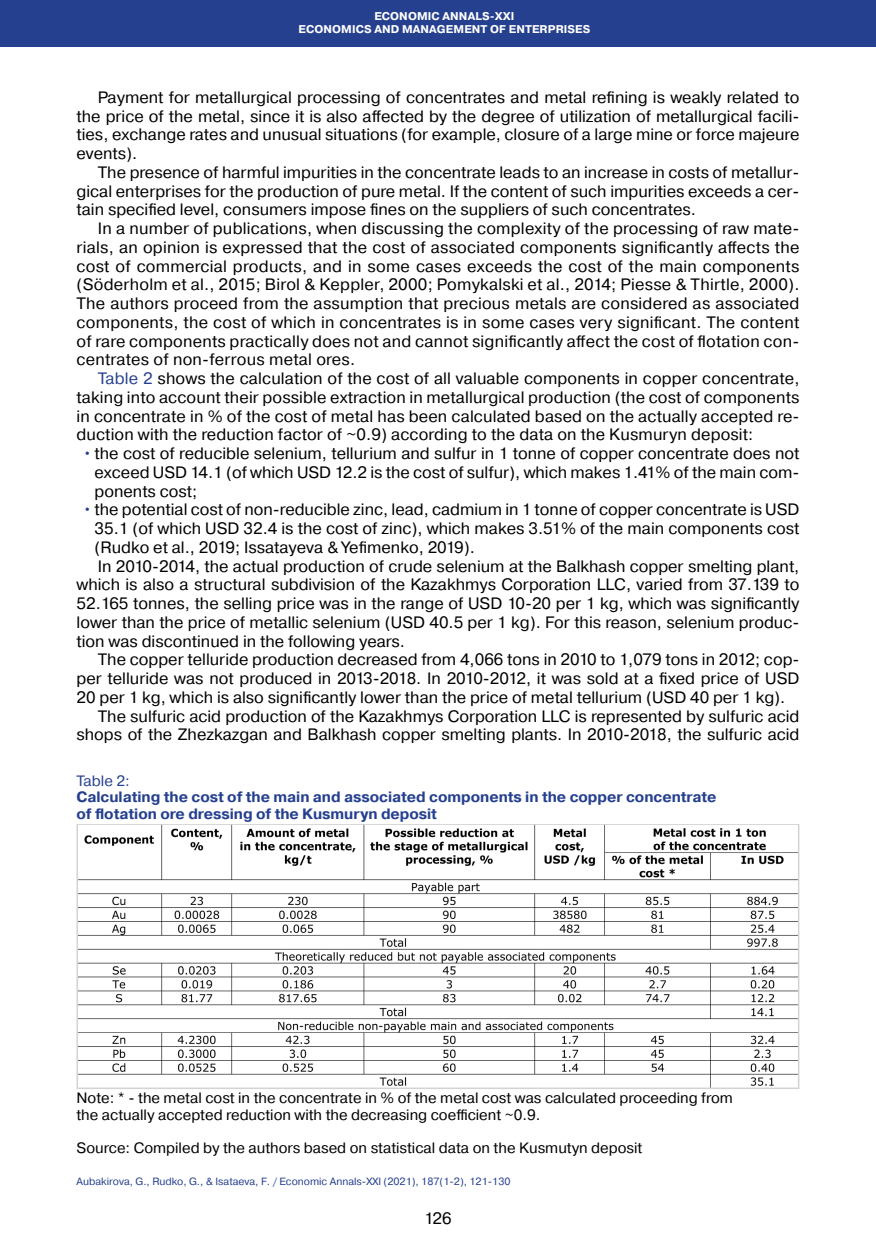
<style>
.page{position:relative;width:876px;height:1246px;background:#fff}
.page>*{position:absolute;margin:0;border:0;box-sizing:border-box;transform-origin:0 0}
.Абзац_2019{font:16.5px/18.8px "Pragmatica";letter-spacing:.01em;color:#000;text-align:justify}
.Таблицы__рисунки__по{font:15px "Pragmatica";color:#000}
.Таблицы___рисунки_ша{font:700 15px "Pragmatica";letter-spacing:-.005em;color:#25408f}
.Таблицы___рисунки_ша-2{font:15px "Pragmatica";color:#25408f}
.Посада_2016{font:700 11.25px "Pragmatica";letter-spacing:.01em;color:#fff}
.Нижний_колонтитул_20{font:10.5px "Pragmatica";color:#25408f}
.s1{color:#25408f}
</style>
<div class="page">
<div style="left:0;top:0;width:876px;height:47px;background:#25408f"></div>
<img style="left:80px;top:826px;width:716px;height:260px">
<div style="left:77px;top:823px;width:722px;height:266px;border:2px solid #d1d3d4"></div>
<p class="Посада_2016" style="left:374px;top:9px;width:142px">ECONOMIC ANNALS-XXI</p>
<p class="Посада_2016" style="left:298px;top:22px;width:293px">ECONOMICS AND MANAGEMENT OF ENTERPRISES</p>
<p class="Абзац_2019" style="left:77px;top:88px;width:724px;text-indent:21px">Payment for metallurgical processing of concentrates and metal refining is weakly related to the price of the metal, since it is also affected by the degree of utilization of metallurgical facili&shy;ties, exchange rates and unusual situations (for example, closure of a large mine or force majeure events).</p>
<p class="Абзац_2019" style="left:77px;top:163px;width:724px;text-indent:21px">The presence of harmful impurities in the concentrate leads to an increase in costs of metallur&shy;gical enterprises for the production of pure metal. If the content of such impurities exceeds a cer&shy;tain specified level, consumers impose fines on the suppliers of such concentrates.</p>
<p class="Абзац_2019" style="left:77px;top:219px;width:724px;text-align:left;text-indent:21px">In a number of publications, when discussing the complexity of the processing of raw mate&shy;rials, an opinion is expressed that the cost of associated components significantly affects the cost of commercial products, and in some cases exceeds the cost of the main components (Söderholm et al., 2015; Birol &amp; Keppler, 2000; Pomykalski et al., 2014; Piesse &amp; Thirtle, 2000).<br>The authors proceed from the assumption that precious metals are considered as associated components, the cost of which in concentrates is in some cases very significant. The content of rare components practically does not and cannot significantly affect the cost of flotation con&shy;centrates of non-ferrous metal ores.</p>
<p class="Абзац_2019" style="left:77px;top:369px;width:724px;text-indent:21px"><span class="s1">Table 2</span> shows the calculation of the cost of all valuable components in copper concentrate, taking into account their possible extraction in metallurgical production (the cost of components in concentrate in % of the cost of metal has been calculated based on the actually accepted re&shy;duction with the reduction factor of ~0.9) according to the data on the Kusmuryn deposit:</p>
<p class="Абзац_2019" style="left:95px;top:444px;width:706px;text-indent:-12px"><span class="s1">•</span>the cost of reducible selenium, tellurium and sulfur in 1 tonne of copper concentrate does not exceed USD 14.1 (of which USD 12.2 is the cost of sulfur), which makes 1.41% of the main com&shy;ponents cost;</p>
<p class="Абзац_2019" style="left:95px;top:501px;width:706px;text-indent:-12px"><span class="s1">•</span>the potential cost of non-reducible zinc, lead, cadmium in 1 tonne of copper concentrate is USD 35.1 (of which USD 32.4 is the cost of zinc), which makes 3.51% of the main components cost (Rudko et al., 2019; Issatayeva &amp; Yefimenko, 2019).</p>
<p class="Абзац_2019" style="left:77px;top:557px;width:724px;text-indent:21px">In 2010-2014, the actual production of crude selenium at the Balkhash copper smelting plant, which is also a structural subdivision of the Kazakhmys Corporation LLC, varied from 37.139 to 52.165 tonnes, the selling price was in the range of USD 10-20 per 1 kg, which was significantly lower than the price of metallic selenium (USD 40.5 per 1 kg). For this reason, selenium produc&shy;tion was discontinued in the following years.</p>
<p class="Абзац_2019" style="left:77px;top:651px;width:724px;text-indent:21px">The copper telluride production decreased from 4,066 tons in 2010 to 1,079 tons in 2012; cop&shy;per telluride was not produced in 2013-2018. In 2010-2012, it was sold at a fixed price of USD 20 per 1 kg, which is also significantly lower than the price of metal tellurium (USD 40 per 1 kg).</p>
<p class="Абзац_2019" style="left:77px;top:707px;width:724px;text-align:right">The sulfuric acid production of the Kazakhmys Corporation LLC is represented by sulfuric acid shops of the Zhezkazgan and Balkhash copper smelting plants. In 2010-2018, the sulfuric acid</p>
<p class="Таблицы___рисунки_ша-2" style="left:77px;top:771px;width:55px">Table 2:</p>
<p class="Таблицы___рисунки_ша" style="left:77px;top:787px;width:641px">Calculating the cost of the main and associated components in the copper concentrate</p>
<p class="Таблицы___рисунки_ша" style="left:77px;top:804px;width:362px">of flotation ore dressing of the Kusmuryn deposit</p>
<p class="Таблицы__рисунки__по" style="left:77px;top:1089px;width:658px">Note: * - the metal cost in the concentrate in % of the metal cost was calculated proceeding from</p>
<p class="Таблицы__рисунки__по" style="left:77px;top:1105px;width:465px">the actually accepted reduction with the decreasing coefficient ~0.9.</p>
<p class="Таблицы__рисунки__по" style="left:77px;top:1138px;width:567px">Source: Compiled by the authors based on statistical data on the Kusmutyn deposit</p>
<p class="Нижний_колонтитул_20" style="left:77px;top:1174px;width:435px">Aubakirova, G., Rudko, G., &amp; Isataeva, F. / Economic Annals-XXI (2021), 187(1-2), 121-130</p>
<p class="Абзац_2019" style="left:424px;top:1210px;width:29px">126</p>
</div>
